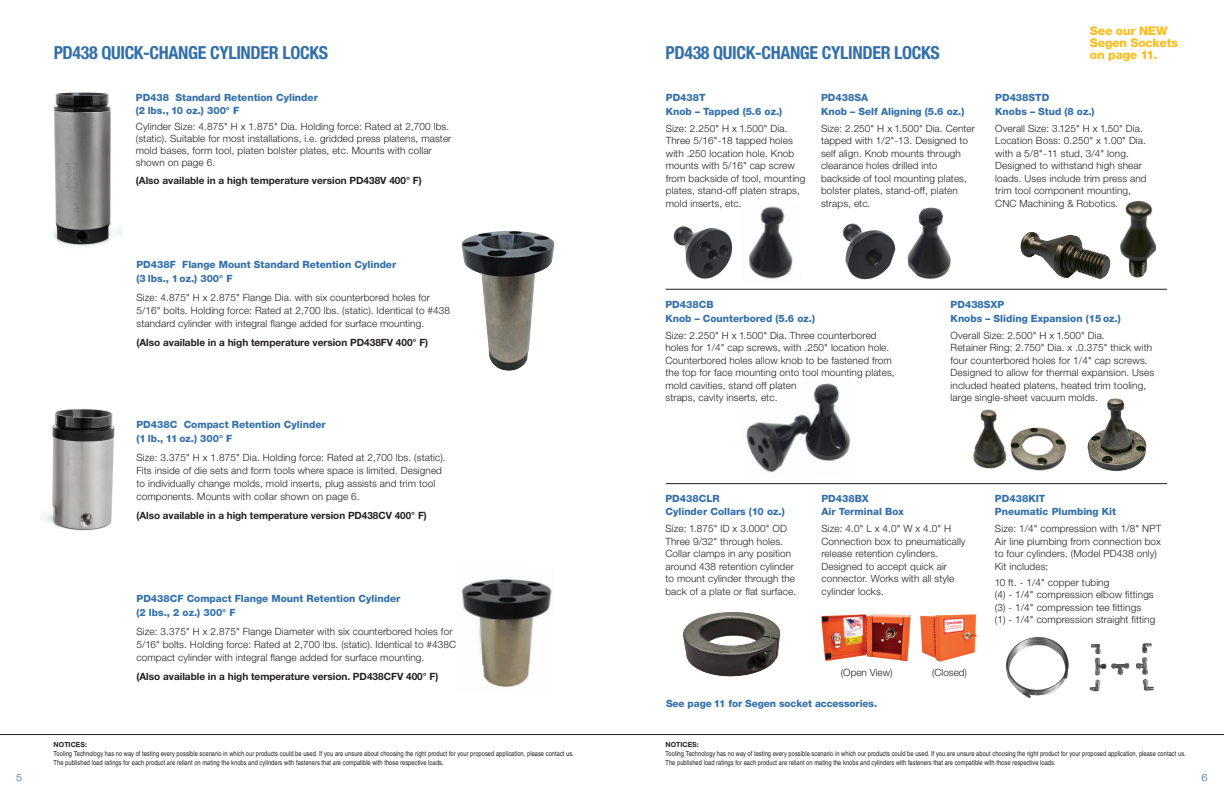
<style>
.page{position:relative;width:1224px;height:792px;background:#fff}
.page>*{position:absolute;margin:0;border:0;box-sizing:border-box;transform-origin:0 0}
.t1{font:700 condensed 18px "Helvetica Neue LT Std";letter-spacing:-.02em;color:#3370a9}
.t2{font:800 12px/12px "Helvetica Neue LT Std";letter-spacing:-.01em;color:#fbbd1a}
.t3{font:300 10.1px "Helvetica Neue LT Std";color:#3370a9;scale:1.09 1}
.t4{font:300 10px/12.5px "Helvetica Neue LT Std";letter-spacing:.01em;color:#231f20}
.t5{font:800 10px/13.5px "Helvetica Neue LT Std";color:#3370a9}
.t6{font:700 10px "Helvetica Neue LT Std";color:#231f20}
.t7{font:7px/9.5px "Nimbus San Con L";letter-spacing:.005em;color:#231f20}
.t8{font:700 7px "Helvetica Neue LT Std";color:#231f20}
</style>
<div class="page">
<hr style="left:612px;top:734px;width:612px;height:1px;background:#231f20">
<hr style="left:0;top:734px;width:612px;height:1px;background:#231f20">
<img style="left:52px;top:92px;width:69px;height:155px">
<img style="left:461px;top:231px;width:94px;height:140px">
<img style="left:461px;top:579px;width:91px;height:109px">
<img style="left:40px;top:409px;width:75px;height:122px">
<img style="left:749px;top:206px;width:44px;height:73px">
<img style="left:673px;top:226px;width:60px;height:53px">
<img style="left:1087px;top:398px;width:60px;height:73px">
<img style="left:842px;top:223px;width:54px;height:57px">
<img style="left:1014px;top:232px;width:105px;height:57px">
<img style="left:821px;top:614px;width:90px;height:48px">
<img style="left:1005px;top:637px;width:64px;height:62px">
<img style="left:746px;top:383px;width:105px;height:89px">
<img style="left:683px;top:612px;width:98px;height:65px">
<img style="left:1089px;top:643px;width:65px;height:49px">
<img style="left:920px;top:614px;width:57px;height:48px">
<hr style="left:666px;top:289px;width:501px;height:1px;background:#231f20">
<hr style="left:666px;top:483px;width:501px;height:1px;background:#231f20">
<img style="left:965px;top:409px;width:52px;height:76px">
<img style="left:1006px;top:422px;width:60px;height:53px">
<img style="left:907px;top:207px;width:44px;height:72px">
<img style="left:1109px;top:201px;width:47px;height:84px">
<p class="t3" style="left:16px;top:771px;width:7px">5</p>
<h1 class="t1" style="left:54px;top:41px;width:276px">PD438 QUICK-CHANGE CYLINDER LOCKS</h1>
<h1 class="t1" style="left:665px;top:41px;width:276px">PD438 QUICK-CHANGE CYLINDER LOCKS</h1>
<p class="t5" style="left:136px;top:92px;width:184px;line-height:12.5px">PD438 Standard Retention Cylinder (2 lbs., 10 oz.) 300° F</p>
<p class="t4" style="left:136px;top:121px;width:317px;line-height:12px">Cylinder Size: 4.875" H x 1.875" Dia. Holding force: Rated at 2,700 lbs. (static). Suitable for most installations, i.e. gridded press platens, master mold bases, form tool, platen bolster plates, etc. Mounts with collar shown on page 6.</p>
<p class="t6" style="left:136px;top:175px;width:287px">(Also available in a high temperature version PD438V 400° F)</p>
<p class="t5" style="left:666px;top:91px;width:118px">PD438T<br>Knob – Tapped (5.6 oz.)</p>
<p class="t4" style="left:666px;top:122px;width:141px">Size: 2.250" H x 1.500" Dia.<br>Three 5/16"-18 tapped holes with .250 location hole. Knob mounts with 5/16" cap screw from backside of tool, mounting plates, stand-off platen straps, mold inserts, etc.</p>
<p class="t5" style="left:821px;top:91px;width:145px">PD438SA<br>Knob – Self Aligning (5.6 oz.)</p>
<p class="t4" style="left:821px;top:122px;width:156px">Size: 2.250" H x 1.500" Dia. Center tapped with 1/2"-13. Designed to self align. Knob mounts through clearance holes drilled into backside of tool mounting plates, bolster plates, stand-off, platen straps, etc.</p>
<p class="t2" style="left:1090px;top:24px;width:90px">See our NEW<br>Segen Sockets on page 11.</p>
<p class="t5" style="left:995px;top:91px;width:101px">PD438STD<br>Knobs – Stud (8 oz.)</p>
<p class="t4" style="left:995px;top:122px;width:153px">Overall Size: 3.125" H x 1.50" Dia.<br>Location Boss: 0.250" x 1.00" Dia. with a 5/8"-11 stud, 3/4" long.<br>Designed to withstand high shear loads. Uses include trim press and trim tool component mounting,<br>CNC Machining &amp; Robotics.</p>
<p class="t5" style="left:136px;top:257px;width:261px;line-height:14px">PD438F Flange Mount Standard Retention Cylinder (3 lbs., 1 oz.) 300° F</p>
<p class="t4" style="left:136px;top:291px;width:315px;line-height:13px">Size: 4.875" H x 2.875" Flange Dia. with six counterbored holes for<br>5/16" bolts. Holding force: Rated at 2,700 lbs. (static). Identical to #438 standard cylinder with integral flange added for surface mounting.</p>
<p class="t6" style="left:136px;top:336px;width:293px">(Also available in a high temperature version PD438FV 400° F)</p>
<p class="t5" style="left:136px;top:418px;width:191px;line-height:14px">PD438C Compact Retention Cylinder (1 lb., 11 oz.) 300° F</p>
<p class="t4" style="left:136px;top:451px;width:311px;line-height:13px">Size: 3.375" H x 1.875" Dia. Holding force: Rated at 2,700 lbs. (static).<br>Fits inside of die sets and form tools where space is limited. Designed to individually change molds, mold inserts, plug assists and trim tool components. Mounts with collar shown on page 6.</p>
<p class="t6" style="left:136px;top:509px;width:292px">(Also available in a high temperature version PD438CV 400° F)</p>
<p class="t5" style="left:137px;top:592px;width:265px;line-height:14px">PD438CF Compact Flange Mount Retention Cylinder (2 lbs., 2 oz.) 300° F</p>
<p class="t4" style="left:137px;top:625px;width:321px;line-height:13px">Size: 3.375" H x 2.875" Flange Diameter with six counterbored holes for<br>5/16" bolts. Holding force: Rated at 2,700 lbs. (static). Identical to #438C compact cylinder with integral flange added for surface mounting.</p>
<p class="t6" style="left:137px;top:671px;width:303px">(Also available in a high temperature version. PD438CFV 400° F)</p>
<p class="t8" style="left:54px;top:740px;width:35px">NOTICES:</p>
<p class="t7" style="left:54px;top:748px;width:522px">Tooling Technology has no way of testing every possible scenario in which our products could be used. If you are unsure about choosing the right product for your proposed application, please contact us.<br>The published load ratings for each product are reliant on mating the knobs and cylinders with fasteners that are compatible with those respective loads.</p>
<p class="t5" style="left:665px;top:298px;width:151px">PD438CB<br>Knob – Counterbored (5.6 oz.)</p>
<p class="t4" style="left:665px;top:329px;width:231px">Size: 2.250" H x 1.500" Dia. Three counterbored holes for 1/4" cap screws, with .250" location hole.<br>Counterbored holes allow knob to be fastened from the top for face mounting onto tool mounting plates, mold cavities, stand off platen<br>straps, cavity inserts, etc.</p>
<p class="t5" style="left:951px;top:298px;width:172px">PD438SXP<br>Knobs – Sliding Expansion (15 oz.)</p>
<p class="t4" style="left:951px;top:329px;width:205px">Overall Size: 2.500" H x 1.500" Dia.<br>Retainer Ring: 2.750" Dia. x .0.375" thick with four counterbored holes for 1/4" cap screws.<br>Designed to allow for thermal expansion. Uses included heated platens, heated trim tooling, large single-sheet vacuum molds.</p>
<p class="t5" style="left:665px;top:492px;width:121px;line-height:13px">PD438CLR<br>Cylinder Collars (10 oz.)</p>
<p class="t4" style="left:665px;top:522px;width:132px">Size: 1.875" ID x 3.000" OD<br>Three 9/32" through holes.<br>Collar clamps in any position around 438 retention cylinder to mount cylinder through the back of a plate or flat surface.</p>
<p class="t5" style="left:821px;top:492px;width:84px;line-height:13px">PD438BX<br>Air Terminal Box</p>
<p class="t4" style="left:821px;top:522px;width:146px">Size: 4.0" L x 4.0" W x 4.0" H<br>Connection box to pneumatically release retention cylinders.<br>Designed to accept quick air connector. Works with all style cylinder locks.</p>
<p class="t5" style="left:995px;top:492px;width:123px;line-height:13px">PD438KIT<br>Pneumatic Plumbing Kit</p>
<p class="t4" style="left:995px;top:522px;width:168px">Size: 1/4" compression with 1/8" NPT<br>Air line plumbing from connection box to four cylinders. (Model PD438 only)<br>Kit includes:</p>
<p class="t4" style="left:995px;top:576px;width:162px">10 ft. - 1/4" copper tubing<br>(4) - 1/4" compression elbow fittings (3) - 1/4" compression tee fittings<br>(1) - 1/4" compression straight fitting</p>
<p class="t4" style="left:841px;top:666px;width:53px">(Open View)</p>
<p class="t4" style="left:932px;top:666px;width:37px">(Closed)</p>
<p class="t5" style="left:666px;top:696px;width:213px">See page 11 for Segen socket accessories.</p>
<p class="t8" style="left:666px;top:740px;width:35px">NOTICES:</p>
<p class="t7" style="left:666px;top:748px;width:522px">Tooling Technology has no way of testing every possible scenario in which our products could be used. If you are unsure about choosing the right product for your proposed application, please contact us.<br>The published load ratings for each product are reliant on mating the knobs and cylinders with fasteners that are compatible with those respective loads.</p>
<p class="t3" style="left:1201px;top:771px;width:7px">6</p>
</div>
